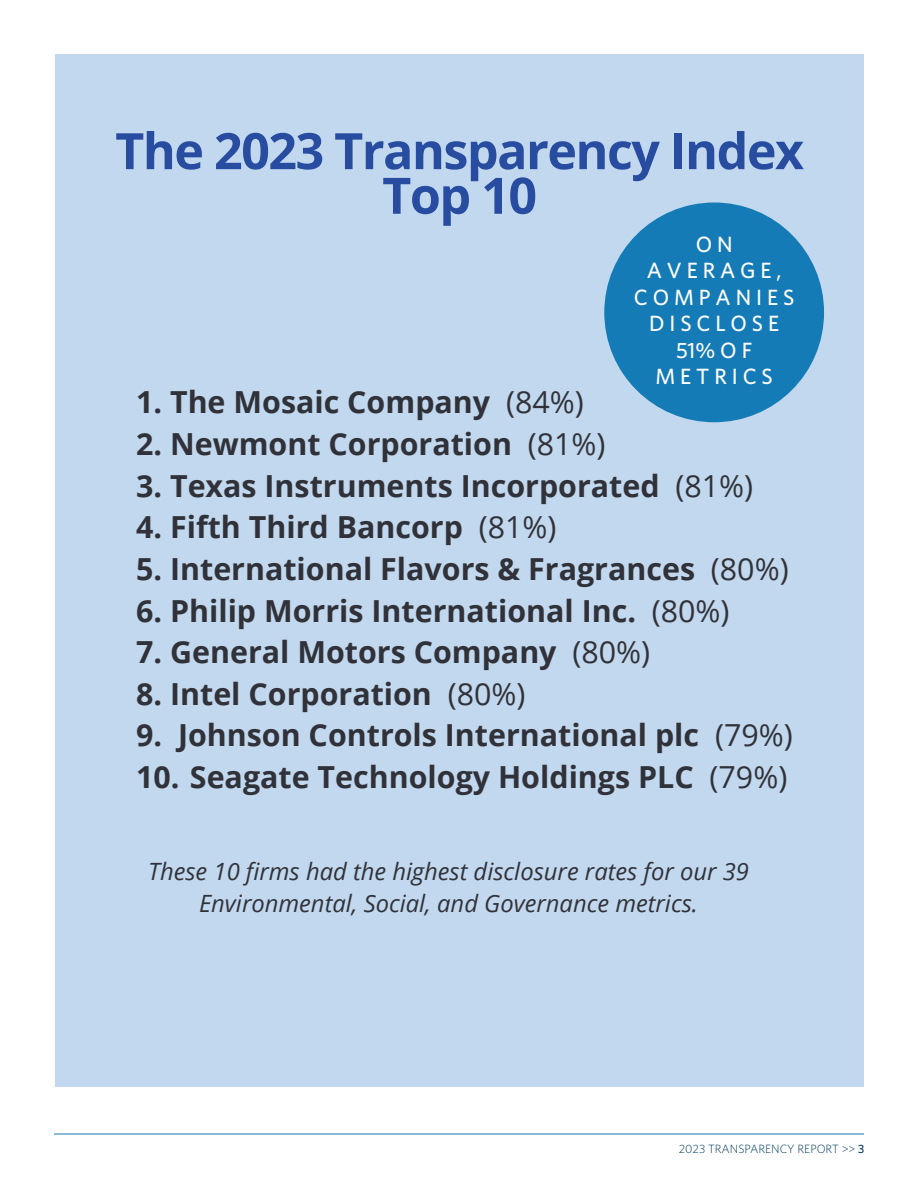
<style>
.page{position:relative;width:918px;height:1188px;background:#fff}
.page>*{position:absolute;margin:0;border:0;box-sizing:border-box;transform-origin:0 0}
.t1{font:700 50.25px/44.5px "Open Sans";letter-spacing:-.03em;color:#274ca0;text-align:center}
.t2{font:700 30.45px "Open Sans";color:#313239}
.t3{font:italic 23.85px/32.7px "Open Sans";color:#313239;text-align:center}
.t4{font:500 22.05px/26.5px "Whitney";color:#fff;text-align:center}
.t5{font:300 12px "Whitney";color:#00395c}
.s1{font-style:inherit}
.s2{font-weight:400}
.s3{font-weight:500}
</style>
<div class="page">
<hr style="left:54px;top:1134px;width:810px;height:1px;background:#157bb7">
<div style="left:55px;top:54px;width:809px;height:1032px;background:#c2d8ee"></div>
<div style="left:604px;top:202px;width:220px;height:220px;background:#157bb7;border-radius:50%"></div>
<h1 class="t1" style="left:115px;top:127px;width:690px">The 2023 Transparency Index<br>Top 10</h1>
<p class="t4" style="left:634px;top:230px;width:162px">O N<br>A V E R A G E ,<br>C O M P A N I E S<br>D I S C L O S E<br>51% O F<br>M E T R I C S</p>
<p class="t2" style="left:136px;top:381px;width:449px"><span class="s1">1.</span> The Mosaic Company <span class="s2">(84%)</span></p>
<p class="t2" style="left:136px;top:422px;width:471px"><span class="s1">2.</span> Newmont Corporation <span class="s2">(81%)</span></p>
<p class="t2" style="left:136px;top:464px;width:619px"><span class="s1">3.</span> Texas Instruments Incorporated <span class="s2">(81%)</span></p>
<p class="t2" style="left:136px;top:506px;width:422px"><span class="s1">4.</span> Fifth Third Bancorp <span class="s2">(81%)</span></p>
<p class="t2" style="left:136px;top:547px;width:654px"><span class="s1">5.</span> International Flavors &amp; Fragrances <span class="s2">(80%)</span></p>
<p class="t2" style="left:136px;top:589px;width:595px"><span class="s1">6.</span> Philip Morris International Inc. <span class="s2">(80%)</span></p>
<p class="t2" style="left:136px;top:631px;width:516px"><span class="s1">7.</span> General Motors Company <span class="s2">(80%)</span></p>
<p class="t2" style="left:136px;top:672px;width:391px"><span class="s1">8.</span> Intel Corporation <span class="s2">(80%)</span></p>
<p class="t2" style="left:136px;top:714px;width:658px"><span class="s1">9.</span> Johnson Controls International plc <span class="s2">(79%)</span></p>
<p class="t2" style="left:136px;top:756px;width:653px"><span class="s1">10.</span> Seagate Technology Holdings PLC <span class="s2">(79%)</span></p>
<p class="t3" style="left:148px;top:854px;width:602px">These 10 firms had the highest disclosure rates for our 39<br>Environmental, Social, and Governance metrics.</p>
<p class="t5" style="left:679px;top:1141px;width:187px">2023 TRANSPARENCY REPORT &gt;&gt; <span class="s3">3</span></p>
</div>
